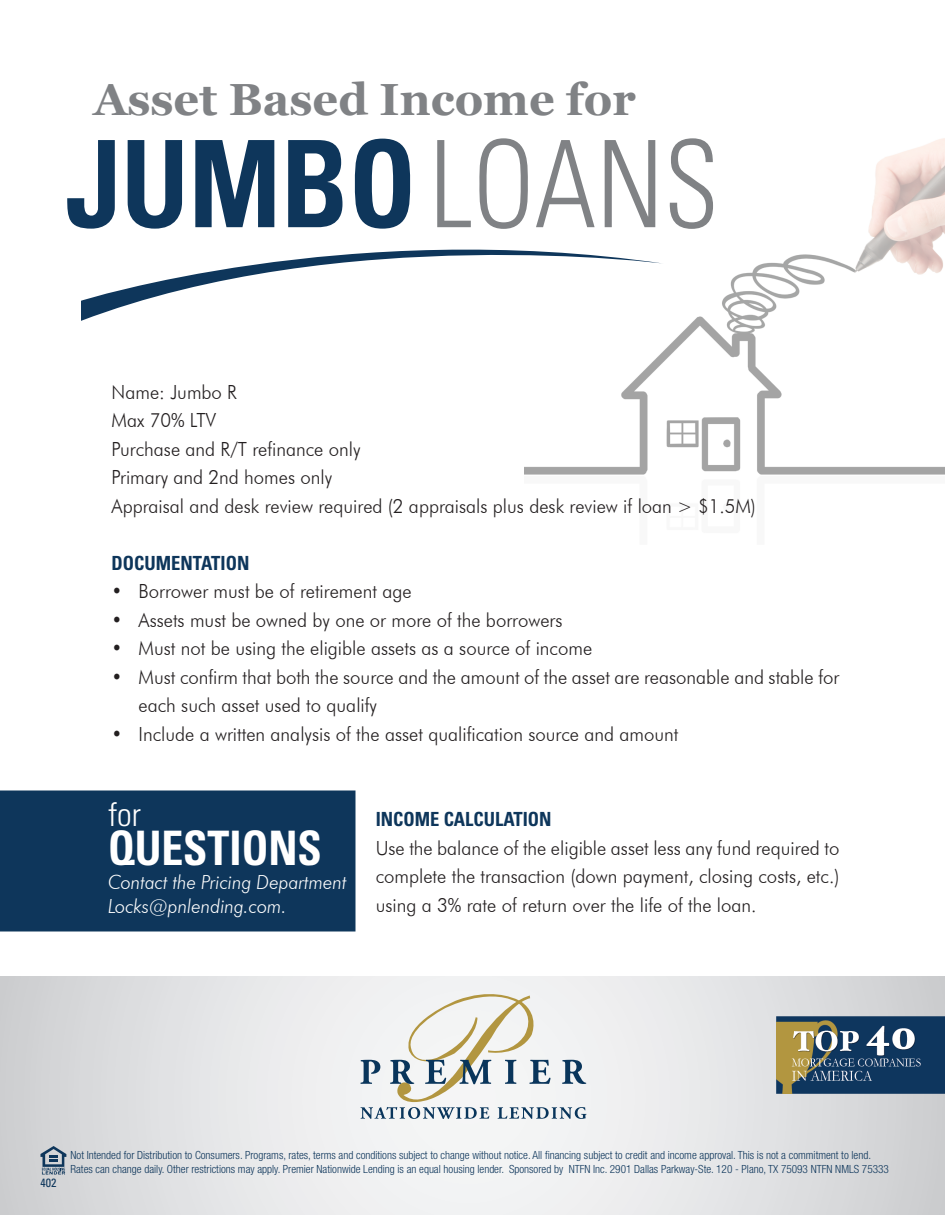
<style>
.page{position:relative;width:945px;height:1215px;background:#fff}
.page>*{position:absolute;margin:0;border:0;box-sizing:border-box;transform-origin:0 0}
.t1{font:700 condensed 120.75px "Univers";color:#0e365b;scale:.92 1}
.t2{font:700 condensed 47.55px "Univers";color:#fff;scale:.92 1}
.t3{font:700 45px "Georgia";color:#808285}
.t4{font:300 condensed 32.85px "Univers";color:#fff}
.t5{font:300 19.5px/28.5px "Futura BT";color:#231f20;scale:.95 1}
.t6{font:italic 300 19.5px/24px "Futura BT";color:#fff;scale:.95 1}
.t7{font:700 condensed 19.5px "Univers";color:#0e365b;scale:.95 1}
.t8{font:condensed 12px "Univers";color:#0e365b}
.t9{font:300 condensed 11.25px/13.5px "Helvetica Neue";color:#0e365b}
.s1{font-weight:300;color:#808285}
</style>
<div class="page">
<img style="left:524px;top:138px;width:421px;height:337px">
<svg style="left:0;top:976px;width:945px;height:239px"></svg>
<img style="left:776px;top:1016px;width:169px;height:78px">
<svg style="left:41px;top:1146px;width:25px;height:29px"></svg>
<svg style="left:360px;top:994px;width:227px;height:125px"></svg>
<svg style="left:81px;top:217px;width:583px;height:104px"></svg>
<div style="left:0;top:791px;width:356px;height:141px;background:#0e365b"></div>
<p class="t3" style="left:93px;top:71px;width:544px">Asset Based Income for</p>
<p class="t1" style="left:66px;top:110px;width:712px">JUMBO<span class="s1">LOANS</span></p>
<p class="t5" style="left:112px;top:377px;width:134px">Name: Jumbo R</p>
<p class="t5" style="left:112px;top:406px;width:111px">Max 70% LTV</p>
<p class="t5" style="left:112px;top:434px;width:263px">Purchase and R/T refinance only</p>
<p class="t5" style="left:112px;top:463px;width:234px">Primary and 2nd homes only</p>
<p class="t5" style="left:112px;top:491px;width:680px">Appraisal and desk review required (2 appraisals plus desk review if loan &gt; $1.5M)</p>
<p class="t7" style="left:112px;top:551px;width:147px">DOCUMENTATION</p>
<p class="t5" style="left:112px;top:577px;width:317px">• Borrower must be of retirement age</p>
<p class="t5" style="left:112px;top:605px;width:476px">• Assets must be owned by one or more of the borrowers</p>
<p class="t5" style="left:112px;top:634px;width:507px">• Must not be using the eligible assets as a source of income</p>
<p class="t5" style="left:139px;top:662px;width:739px;text-indent:-27px">• Must confirm that both the source and the amount of the asset are reasonable and stable for each such asset used to qualify</p>
<p class="t5" style="left:112px;top:719px;width:598px">• Include a written analysis of the asset qualification source and amount</p>
<p class="t4" style="left:108px;top:795px;width:34px">for</p>
<p class="t2" style="left:108px;top:819px;width:234px">QUESTIONS</p>
<p class="t6" style="left:108px;top:870px;width:253px">Contact the Pricing Department<br>Locks@pnlending.com.</p>
<p class="t7" style="left:376px;top:807px;width:187px">INCOME CALCULATION</p>
<p class="t5" style="left:376px;top:833px;width:490px;text-align:justify">Use the balance of the eligible asset less any fund required to complete the transaction (down payment, closing costs, etc.) using a 3% rate of return over the life of the loan.</p>
<p class="t8" style="left:41px;top:1175px;width:17px">402</p>
<p class="t9" style="left:70px;top:1149px;width:820px">Not Intended for Distribution to Consumers. Programs, rates, terms and conditions subject to change without notice. All financing subject to credit and income approval. This is not a commitment to lend.<br>Rates can change daily. Other restrictions may apply. Premier Nationwide Lending is an equal housing lender. Sponsored by NTFN Inc. 2901 Dallas Parkway-Ste. 120 - Plano, TX 75093 NTFN NMLS 75333</p>
</div>
